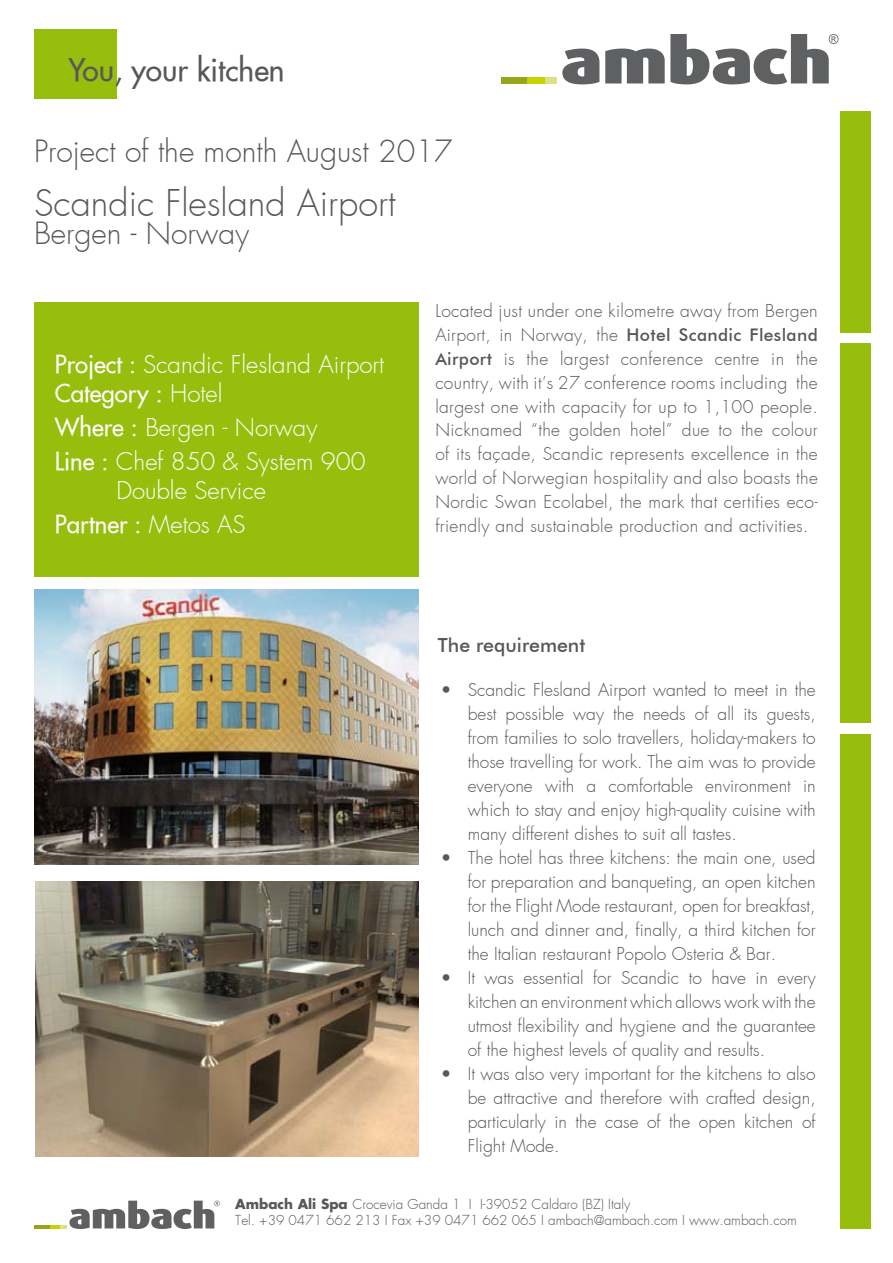
<style>
.page{position:relative;width:893px;height:1263px;background:#fff}
.page>*{position:absolute;margin:0;border:0;box-sizing:border-box;transform-origin:0 0}
.t1{font:300 36px "Futura";color:#58585a}
.t2{font:300 30px "Futura";color:#58585a}
.t3{font:30px "Futura Extended";color:#58585a}
.t4{font:300 24px/34.2px "Futura";color:#fff}
.t5{font:24px "Futura Extended";color:#fff}
.t6{font:500 19.5px "Futura BT";color:#58585a}
.t7{font:300 17.4px/24px "Futura";color:#58585a;text-align:justify}
.t8{font:300 13.5px/16.2px "Futura";color:#58585a}
.s1{font-family:"Futura Extended";font-weight:400}
.s2{font-family:"Futura";font-weight:300}
.s3{font-family:"Futura BT";font-weight:500}
.s4{font-family:"Futura Koyu";font-weight:400}
</style>
<div class="page">
<div style="left:840px;top:734px;width:31px;height:495px;background:#97be0d"></div>
<div style="left:840px;top:343px;width:31px;height:380px;background:#97be0d"></div>
<div style="left:840px;top:111px;width:31px;height:222px;background:#97be0d"></div>
<hr style="left:34px;top:1225px;width:16px;height:3px;background:#97a619">
<svg style="left:50px;top:1200px;width:170px;height:29px"></svg>
<svg style="left:562px;top:49px;width:37px;height:35px"></svg>
<div style="left:501px;top:77px;width:26px;height:6px;background:#97a619"></div>
<div style="left:527px;top:77px;width:18px;height:6px;background:#c8d200"></div>
<div style="left:545px;top:77px;width:12px;height:6px;background:#dce282"></div>
<svg style="left:605px;top:34px;width:233px;height:50px"></svg>
<div style="left:34px;top:302px;width:384px;height:275px;background:#97be0d"></div>
<div style="left:34px;top:30px;width:82px;height:69px;background:#97be0d"></div>
<img style="left:34px;top:590px;width:384px;height:275px">
<img style="left:36px;top:881px;width:382px;height:275px">
<h2 class="t3" style="left:68px;top:50px;width:218px">You, your kitchen</h2>
<h2 class="t2" style="left:34px;top:132px;width:420px">Project of the month August 2017</h2>
<h1 class="t1" style="left:34px;top:180px;width:363px">Scandic Flesland Airport</h1>
<h2 class="t2" style="left:34px;top:214px;width:217px">Bergen - Norway</h2>
<h3 class="t4" style="left:55px;top:347px;width:331px"><span class="s1">Project :</span> Scandic Flesland Airport</h3>
<h3 class="t5" style="left:55px;top:377px;width:169px">Category : <span class="s2">Hotel</span></h3>
<h3 class="t4" style="left:55px;top:410px;width:312px"><span class="s1">Where :</span> Bergen - Norway<br><span class="s1">Line :</span> Chef 850 &amp; System 900</h3>
<h3 class="t4" style="left:116px;top:473px;width:151px">Double Service</h3>
<h3 class="t5" style="left:55px;top:508px;width:192px">Partner : <span class="s2">Metos AS</span></h3>
<p class="t7" style="left:435px;top:298px;width:384px">Located just under one kilometre away from Bergen Airport, in Norway, the <span class="s3">Hotel Scandic Flesland Airport</span> is the largest conference centre in the country, with it’s 27 conference rooms including the largest one with capacity for up to 1,100 people.<br>Nicknamed “the golden hotel” due to the colour of its façade, Scandic represents excellence in the world of Norwegian hospitality and also boasts the Nordic Swan Ecolabel, the mark that certifies eco&shy;friendly and sustainable production and activities.</p>
<p class="t6" style="left:438px;top:633px;width:149px">The requirement</p>
<p class="t7" style="left:468px;top:678px;width:350px;text-indent:-27px">• Scandic Flesland Airport wanted to meet in the best possible way the needs of all its guests, from families to solo travellers, holiday-makers to those travelling for work. The aim was to provide everyone with a comfortable environment in which to stay and enjoy high-quality cuisine with many different dishes to suit all tastes.</p>
<p class="t7" style="left:468px;top:846px;width:349px;text-indent:-27px">• The hotel has three kitchens: the main one, used for preparation and banqueting, an open kitchen for the Flight Mode restaurant, open for breakfast, lunch and dinner and, finally, a third kitchen for the Italian restaurant Popolo Osteria &amp; Bar.</p>
<p class="t7" style="left:468px;top:966px;width:349px;text-indent:-27px">• It was essential for Scandic to have in every kitchen an environment which allows work with the utmost flexibility and hygiene and the guarantee of the highest levels of quality and results.</p>
<p class="t7" style="left:468px;top:1062px;width:349px;text-indent:-27px">• It was also very important for the kitchens to also be attractive and therefore with crafted design, particularly in the case of the open kitchen of Flight Mode.</p>
<p class="t8" style="left:235px;top:1196px;width:563px"><span class="s4">Ambach Ali Spa</span> Crocevia Ganda 1 I I-39052 Caldaro (BZ) Italy<br>Tel. +39 0471 662 213 I Fax +39 0471 662 065 I ambach@ambach.com I www.ambach.com</p>
</div>
